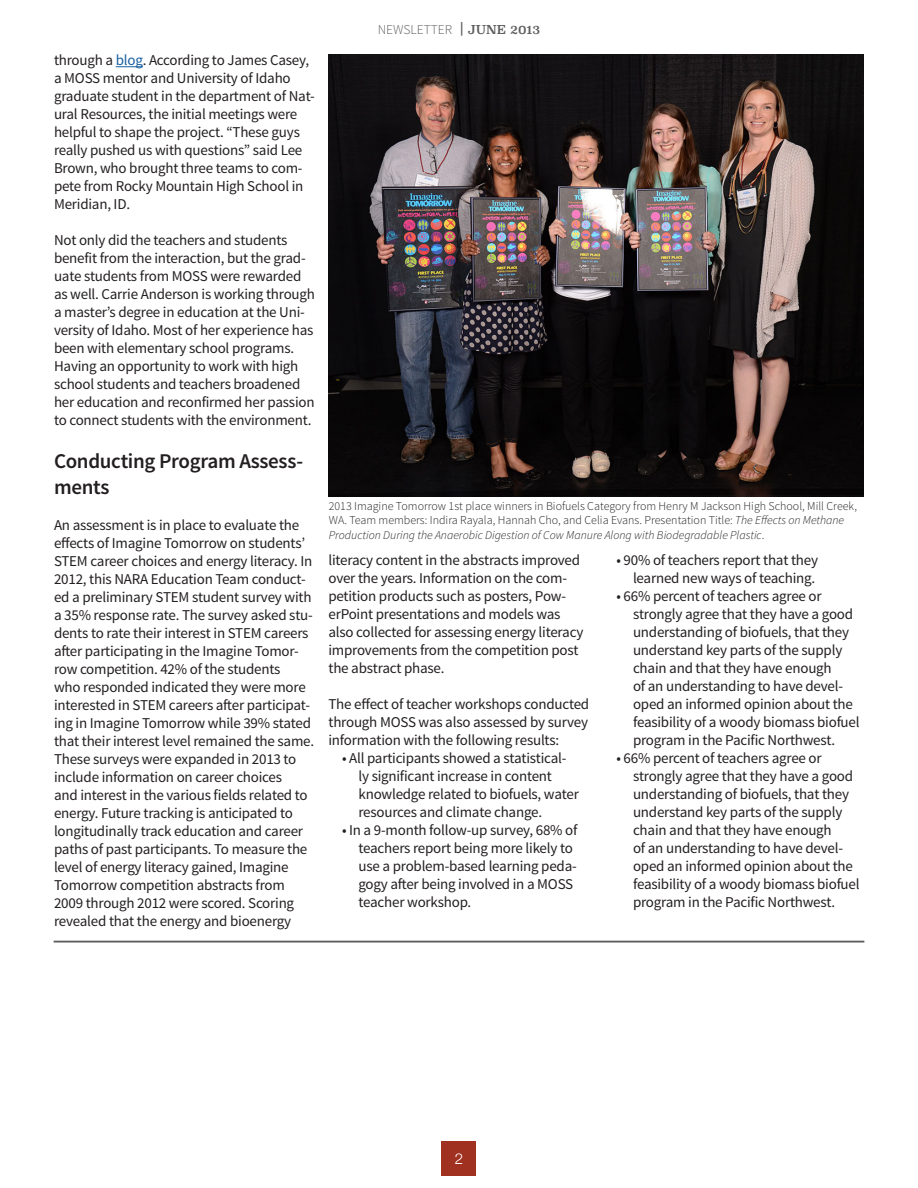
<style>
.page{position:relative;width:918px;height:1188px;background:#fff}
.page>*{position:absolute;margin:0;border:0;box-sizing:border-box;transform-origin:0 0}
.t1{font:600 21px/25.2px "Source Sans Pro";letter-spacing:-.015em;color:#231f20}
.t2{font:15px/18px "Source Sans Pro";letter-spacing:-.015em;color:#231f20}
.t3{font:300 15px "Helvetica Neue";color:#fff}
.t4{font:300 13.5px "Source Sans Pro";color:#5e5e5e}
.t5{font:300 12px/14.4px "Source Sans Pro";color:#231f20}
.s1{color:#175d9e}
.s2{font-family:"Superclarendon";font-weight:400;font-size:15px}
.s3{font-family:"Superclarendon";font-weight:400;font-size:12px}
.s4{font-style:italic}
</style>
<div class="page">
<div style="left:442px;top:1141px;width:34px;height:35px;background:#a03120"></div>
<svg style="left:116px;top:66px;width:27px;height:1px"></svg>
<img style="left:328px;top:54px;width:536px;height:442px">
<hr style="left:54px;top:941px;width:810px;height:2px;background:#5e5e5e">
<p class="t2" style="left:54px;top:52px;width:262px">through a <span class="s1">blog</span>. According to James Casey, a MOSS mentor and University of Idaho graduate student in the department of Nat&shy;ural Resources, the initial meetings were helpful to shape the project. “These guys really pushed us with questions” said Lee Brown, who brought three teams to com&shy;pete from Rocky Mountain High School in Meridian, ID.</p>
<p class="t2" style="left:54px;top:232px;width:263px">Not only did the teachers and students benefit from the interaction, but the grad&shy;uate students from MOSS were rewarded as well. Carrie Anderson is working through a master’s degree in education at the Uni&shy;versity of Idaho. Most of her experience has been with elementary school programs.<br>Having an opportunity to work with high school students and teachers broadened her education and reconfirmed her passion to connect students with the environment.</p>
<p class="t1" style="left:54px;top:449px;width:251px">Conducting Program Assess&shy;ments</p>
<p class="t2" style="left:54px;top:516px;width:262px">An assessment is in place to evaluate the effects of Imagine Tomorrow on students’ STEM career choices and energy literacy. In 2012, this NARA Education Team conduct&shy;ed a preliminary STEM student survey with a 35% response rate. The survey asked stu&shy;dents to rate their interest in STEM careers after participating in the Imagine Tomor&shy;row competition. 42% of the students<br>who responded indicated they were more interested in STEM careers after participat&shy;ing in Imagine Tomorrow while 39% stated that their interest level remained the same.<br>These surveys were expanded in 2013 to include information on career choices<br>and interest in the various fields related to energy. Future tracking is anticipated to longitudinally track education and career paths of past participants. To measure the level of energy literacy gained, Imagine Tomorrow competition abstracts from 2009 through 2012 were scored. Scoring revealed that the energy and bioenergy</p>
<p class="t4" style="left:378px;top:22px;width:164px">NEWSLETTER <span class="s2">|</span> <span class="s3">JUNE 2013</span></p>
<p class="t5" style="left:329px;top:499px;width:530px">2013 Imagine Tomorrow 1st place winners in Biofuels Category from Henry M Jackson High School, Mill Creek,<br>WA. Team members: Indira Rayala, Hannah Cho, and Celia Evans. Presentation Title: <span class="s4">The Effects on Methane<br>Production During the Anaerobic Digestion of Cow Manure Along with Biodegradable Plastic</span>.</p>
<p class="t2" style="left:616px;top:551px;width:203px;text-align:right">• 90% of teachers report that they learned new ways of teaching.</p>
<p class="t2" style="left:633px;top:587px;width:228px;text-indent:-16px">• 66% percent of teachers agree or strongly agree that they have a good understanding of biofuels, that they understand key parts of the supply chain and that they have enough<br>of an understanding to have devel&shy;oped an informed opinion about the feasibility of a woody biomass biofuel program in the Pacific Northwest.</p>
<p class="t2" style="left:633px;top:749px;width:228px;text-indent:-16px">• 66% percent of teachers agree or strongly agree that they have a good understanding of biofuels, that they understand key parts of the supply chain and that they have enough<br>of an understanding to have devel&shy;oped an informed opinion about the feasibility of a woody biomass biofuel program in the Pacific Northwest.</p>
<p class="t2" style="left:328px;top:551px;width:256px">literacy content in the abstracts improved over the years. Information on the com&shy;petition products such as posters, Pow&shy;erPoint presentations and models was also collected for assessing energy literacy improvements from the competition post the abstract phase.</p>
<p class="t2" style="left:328px;top:695px;width:262px;text-align:justify">The effect of teacher workshops conducted through MOSS was also assessed by survey information with the following results:</p>
<p class="t2" style="left:358px;top:749px;width:222px;text-indent:-16px">• All participants showed a statistical&shy;ly significant increase in content knowledge related to biofuels, water resources and climate change.</p>
<p class="t2" style="left:358px;top:821px;width:221px;text-indent:-16px">• In a 9-month follow-up survey, 68% of teachers report being more likely to use a problem-based learning peda&shy;gogy after being involved in a MOSS teacher workshop.</p>
<p class="t3" style="left:455px;top:1147px;width:10px">2</p>
</div>
